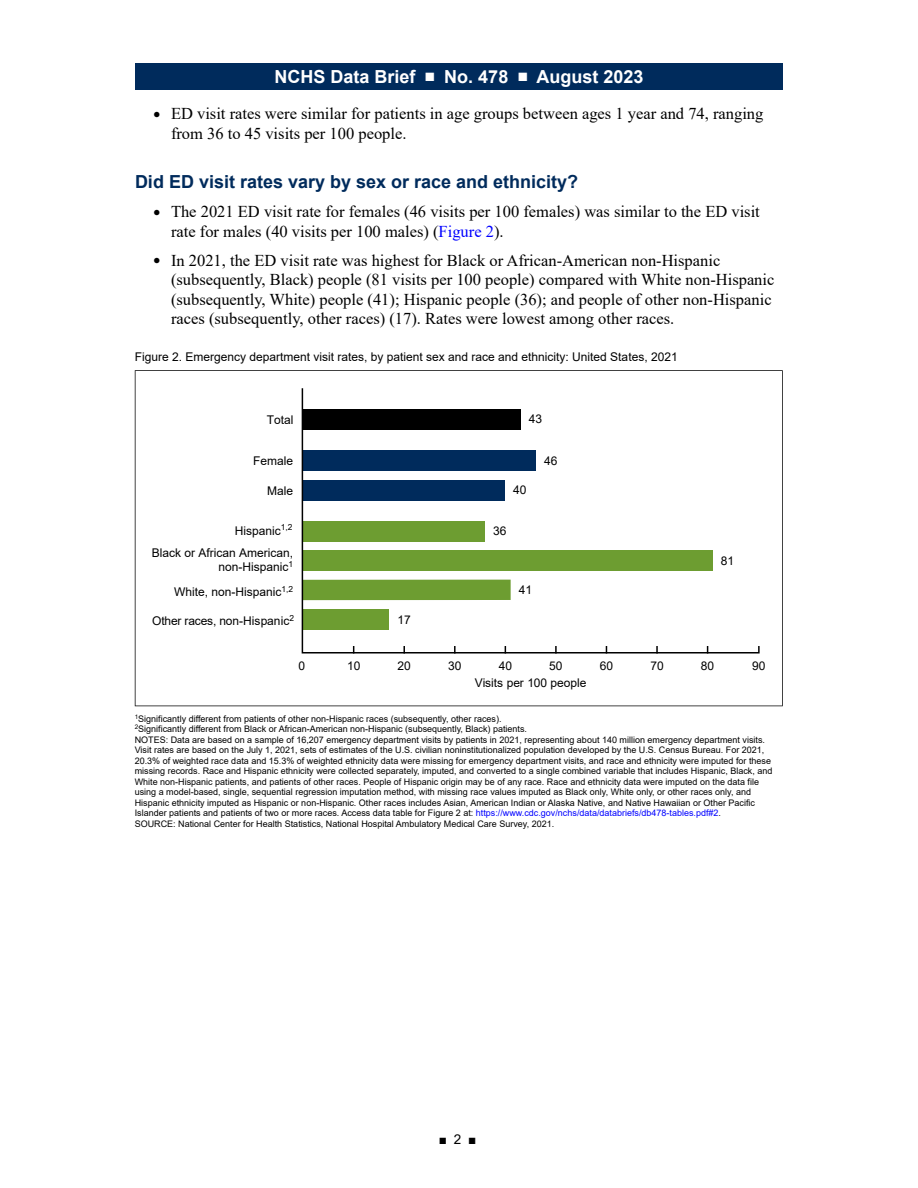
<style>
.page{position:relative;width:918px;height:1188px;background:#fff}
.page>*{position:absolute;margin:0;border:0;box-sizing:border-box;transform-origin:0 0}
.t1{font:700 18px "Arial";color:#002b5c}
.t2{font:700 18px "Arial";color:#fff}
.t3{font:16.5px/19.5px "Times New Roman";color:#000}
.t4{font:13.5px "Arial";color:#000}
.t5{font:12px/13.5px "Arial";color:#000;text-align:right}
.t6{font:9px/10.5px "Arial";color:#000}
.s1{font-size:12.3px}
.s2{color:#00f}
</style>
<div class="page">
<div style="left:135px;top:63px;width:648px;height:27px;background:#002b5c"></div>
<svg style="left:135px;top:370px;width:648px;height:336px"></svg>
<svg style="left:301px;top:387px;width:459px;height:267px"></svg>
<svg style="left:403px;top:646px;width:2px;height:8px"></svg>
<svg style="left:454px;top:646px;width:2px;height:8px"></svg>
<svg style="left:555px;top:646px;width:2px;height:8px"></svg>
<svg style="left:656px;top:646px;width:2px;height:8px"></svg>
<h1 class="t2" style="left:274px;top:64px;width:371px">NCHS Data Brief ■ No. 478 ■ August 2023</h1>
<p class="t3" style="left:171px;top:104px;width:594px;text-indent:-18px"><span class="s1">●</span> ED visit rates were similar for patients in age groups between ages 1 year and 74, ranging from 36 to 45 visits per 100 people.</p>
<h2 class="t1" style="left:135px;top:169px;width:445px">Did ED visit rates vary by sex or race and ethnicity?</h2>
<p class="t3" style="left:171px;top:202px;width:590px;text-indent:-18px"><span class="s1">●</span> The 2021 ED visit rate for females (46 visits per 100 females) was similar to the ED visit rate for males (40 visits per 100 males) (<span class="s2">Figure 2</span>).</p>
<p class="t3" style="left:171px;top:250px;width:605px;text-indent:-18px"><span class="s1">●</span> In 2021, the ED visit rate was highest for Black or African-American non-Hispanic (subsequently, Black) people (81 visits per 100 people) compared with White non-Hispanic (subsequently, White) people (41); Hispanic people (36); and people of other non-Hispanic races (subsequently, other races) (17). Rates were lowest among other races.</p>
<p class="t5" style="left:135px;top:350px;width:544px">Figure 2. Emergency department visit rates, by patient sex and race and ethnicity: United States, 2021</p>
<p class="t5" style="left:267px;top:413px;width:28px">Total</p>
<p class="t5" style="left:529px;top:412px;width:15px">43</p>
<p class="t5" style="left:253px;top:454px;width:42px">Female</p>
<p class="t5" style="left:544px;top:454px;width:15px">46</p>
<p class="t5" style="left:267px;top:484px;width:28px">Male</p>
<p class="t5" style="left:513px;top:483px;width:15px">40</p>
<p class="t5" style="left:235px;top:524px;width:59px">Hispanic<sup>1,2</sup></p>
<p class="t5" style="left:493px;top:524px;width:15px">36</p>
<p class="t5" style="left:152px;top:546px;width:143px">Black or African American, non-Hispanic<sup>1</sup></p>
<p class="t5" style="left:174px;top:585px;width:121px">White, non-Hispanic<sup>1,2</sup></p>
<p class="t5" style="left:519px;top:583px;width:15px">41</p>
<p class="t5" style="left:152px;top:614px;width:143px">Other races, non-Hispanic<sup>2</sup></p>
<p class="t5" style="left:397px;top:613px;width:15px">17</p>
<p class="t5" style="left:721px;top:554px;width:15px">81</p>
<p class="t5" style="left:298px;top:659px;width:8px">0</p>
<p class="t5" style="left:347px;top:659px;width:15px">10</p>
<p class="t5" style="left:398px;top:659px;width:15px">20</p>
<p class="t5" style="left:448px;top:659px;width:15px">30</p>
<p class="t5" style="left:499px;top:659px;width:15px">40</p>
<p class="t5" style="left:549px;top:659px;width:15px">50</p>
<p class="t5" style="left:600px;top:659px;width:15px">60</p>
<p class="t5" style="left:650px;top:659px;width:15px">70</p>
<p class="t5" style="left:701px;top:659px;width:15px">80</p>
<p class="t5" style="left:752px;top:659px;width:15px">90</p>
<p class="t5" style="left:475px;top:676px;width:113px">Visits per 100 people</p>
<p class="t6" style="left:135px;top:713px;width:639px"><sup>1</sup>Significantly different from patients of other non-Hispanic races (subsequently, other races).<br><sup>2</sup>Significantly different from Black or African-American non-Hispanic (subsequently, Black) patients.<br>NOTES: Data are based on a sample of 16,207 emergency department visits by patients in 2021, representing about 140 million emergency department visits.<br>Visit rates are based on the July 1, 2021, sets of estimates of the U.S. civilian noninstitutionalized population developed by the U.S. Census Bureau. For 2021, 20.3% of weighted race data and 15.3% of weighted ethnicity data were missing for emergency department visits, and race and ethnicity were imputed for these missing records. Race and Hispanic ethnicity were collected separately, imputed, and converted to a single combined variable that includes Hispanic, Black, and White non-Hispanic patients, and patients of other races. People of Hispanic origin may be of any race. Race and ethnicity data were imputed on the data file using a model-based, single, sequential regression imputation method, with missing race values imputed as Black only, White only, or other races only, and Hispanic ethnicity imputed as Hispanic or non-Hispanic. Other races includes Asian, American Indian or Alaska Native, and Native Hawaiian or Other Pacific Islander patients and patients of two or more races. Access data table for Figure 2 at: <span class="s2">https://www.cdc.gov/nchs/data/databriefs/db478-tables.pdf#2</span>.<br>SOURCE: National Center for Health Statistics, National Hospital Ambulatory Medical Care Survey, 2021.</p>
<h3 class="t4" style="left:439px;top:1130px;width:39px">■ 2 ■</h3>
</div>
